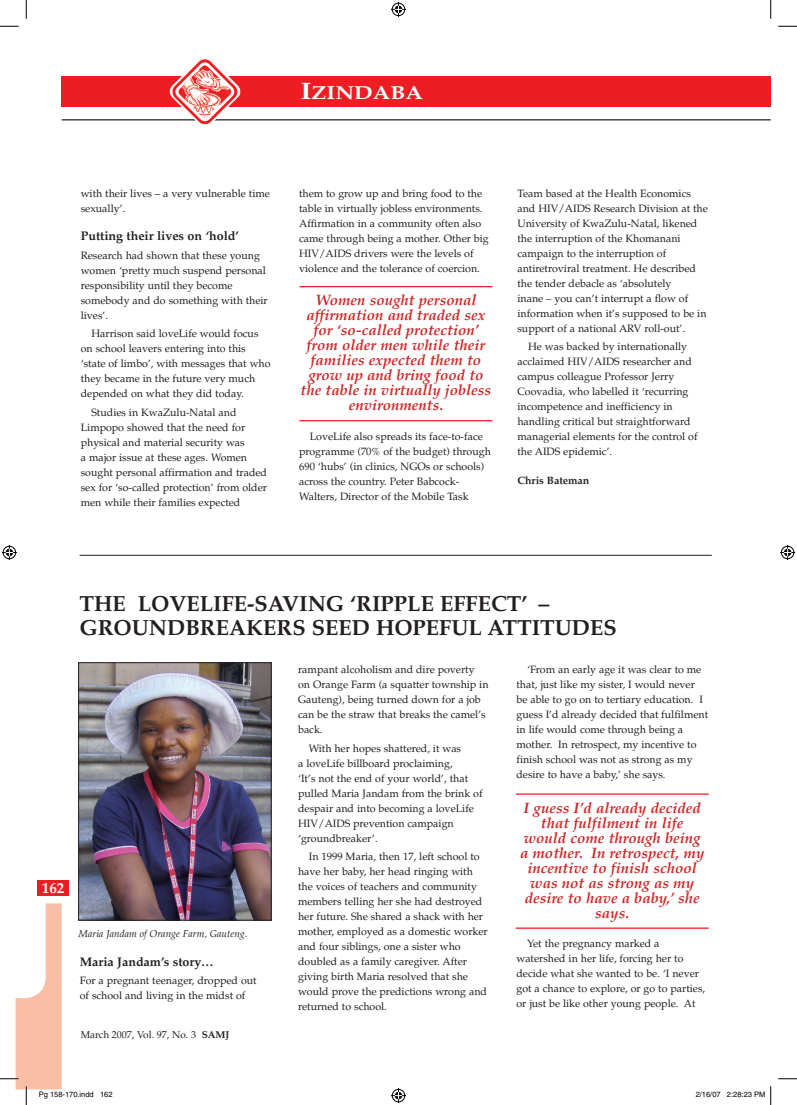
<style>
.page{position:relative;width:797px;height:1105px;background:#fff}
.page>*{position:absolute;margin:0;border:0;box-sizing:border-box;transform-origin:0 0}
.t1{font:700 21.88px/23.8px "Palatino";color:#231f20}
.t2{font:700 18.75px "Palatino";color:#fff;scale:1.2 1}
.t3{font:italic 700 15px/15px "Palatino";color:#cf2728;text-align:center}
.t4{font:700 15px "Palatino";color:#fff}
.t5{font:700 12.5px "Palatino";color:#231f20}
.t6{font:10.62px/15px "Palatino";color:#231f20}
.t7{font:700 10.62px "Palatino";color:#231f20}
.t8{font:italic 10px "Palatino";color:#231f20}
.t9{font:10px "Palatino";color:#231f20}
.t10{font:7.5px "Helvetica";color:#000}
.s1{font-size:23.75px}
.s2{font-weight:700}
</style>
<div class="page">
<div style="left:62px;top:77px;width:708px;height:30px;background:#ee1d23"></div>
<hr style="left:62px;top:119px;width:708px;height:1px;background:#231f20">
<img style="left:169px;top:59px;width:71px;height:66px">
<div style="left:38px;top:880px;width:31px;height:16px;background:#ee1d23"></div>
<hr style="left:299px;top:286px;width:193px;height:1px;background:#ee1d23">
<hr style="left:299px;top:420px;width:193px;height:1px;background:#ee1d23">
<img style="left:80px;top:664px;width:189px;height:254px">
<div style="left:78px;top:662px;width:193px;height:258px;border:1px solid #231f20"></div>
<hr style="left:515px;top:793px;width:193px;height:2px;background:#ee1d23">
<hr style="left:515px;top:927px;width:193px;height:2px;background:#ee1d23">
<hr style="left:80px;top:555px;width:631px;height:1px;background:#231f20">
<svg style="left:0;top:25px;width:19px;height:2px"></svg>
<svg style="left:778px;top:25px;width:19px;height:2px"></svg>
<svg style="left:778px;top:1078px;width:19px;height:1px"></svg>
<svg style="left:25px;top:0;width:2px;height:19px"></svg>
<svg style="left:770px;top:0;width:1px;height:19px"></svg>
<svg style="left:391px;top:2px;width:15px;height:15px"></svg>
<svg style="left:391px;top:1088px;width:15px;height:15px"></svg>
<svg style="left:2px;top:545px;width:15px;height:15px"></svg>
<svg style="left:780px;top:545px;width:15px;height:15px"></svg>
<svg style="left:0;top:903px;width:94px;height:202px"></svg>
<svg style="left:770px;top:1086px;width:1px;height:19px"></svg>
<h2 class="t2" style="left:300px;top:81px;width:103px"><span class="s1">I</span>ZINDABA</h2>
<p class="t6" style="left:81px;top:186px;width:191px">with their lives – a very vulnerable time sexually’.</p>
<p class="t5" style="left:81px;top:228px;width:160px">Putting their lives on ‘hold’</p>
<p class="t6" style="left:81px;top:248px;width:188px">Research had shown that these young women ‘pretty much suspend personal responsibility until they become somebody and do something with their lives’.</p>
<p class="t6" style="left:81px;top:326px;width:191px;text-indent:11px">Harrison said loveLife would focus on school leavers entering into this ‘state of limbo’, with messages that who they became in the future very much depended on what they did today.</p>
<p class="t6" style="left:81px;top:405px;width:188px;text-indent:11px">Studies in KwaZulu-Natal and Limpopo showed that the need for physical and material security was<br>a major issue at these ages. Women sought personal affirmation and traded sex for ‘so-called protection’ from older men while their families expected</p>
<p class="t6" style="left:299px;top:186px;width:191px">them to grow up and bring food to the table in virtually jobless environments.<br>Affirmation in a community often also came through being a mother. Other big HIV/AIDS drivers were the levels of violence and the tolerance of coercion.</p>
<h3 class="t3" style="left:300px;top:293px;width:192px">Women sought personal affirmation and traded sex for ‘so-called protection’ from older men while their families expected them to grow up and bring food to the table in virtually jobless environments.</h3>
<p class="t6" style="left:299px;top:429px;width:193px;text-indent:11px">LoveLife also spreads its face-to-face programme (70% of the budget) through 690 ‘hubs’ (in clinics, NGOs or schools) across the country. Peter Babcock-Walters, Director of the Mobile Task</p>
<p class="t6" style="left:517px;top:186px;width:192px">Team based at the Health Economics and HIV/AIDS Research Division at the University of KwaZulu-Natal, likened the interruption of the Khomanani campaign to the interruption of antiretroviral treatment. He described the tender debacle as ‘absolutely<br>inane – you can’t interrupt a flow of information when it’s supposed to be in support of a national ARV roll-out’.</p>
<p class="t6" style="left:517px;top:339px;width:182px;text-indent:11px">He was backed by internationally acclaimed HIV/AIDS researcher and campus colleague Professor Jerry Coovadia, who labelled it ‘recurring incompetence and inefficiency in handling critical but straightforward managerial elements for the control of the AIDS epidemic’.</p>
<p class="t7" style="left:517px;top:473px;width:73px">Chris Bateman</p>
<h3 class="t4" style="left:42px;top:878px;width:24px">162</h3>
<h1 class="t1" style="left:80px;top:592px;width:538px">THE LOVELIFE-SAVING ‘RIPPLE EFFECT’ –<br>GROUNDBREAKERS SEED HOPEFUL ATTITUDES</h1>
<p class="t8" style="left:79px;top:927px;width:170px">Maria Jandam of Orange Farm, Gauteng.</p>
<p class="t5" style="left:80px;top:954px;width:135px">Maria Jandam’s story…</p>
<p class="t6" style="left:80px;top:973px;width:178px">For a pregnant teenager, dropped out of school and living in the midst of</p>
<p class="t9" style="left:81px;top:1029px;width:150px">March 2007, Vol. 97, No. 3 <span class="s2">SAMJ</span></p>
<p class="t6" style="left:298px;top:662px;width:192px">rampant alcoholism and dire poverty on Orange Farm (a squatter township in<br>Gauteng), being turned down for a job can be the straw that breaks the camel’s back.</p>
<p class="t6" style="left:298px;top:741px;width:186px;text-indent:11px">With her hopes shattered, it was<br>a loveLife billboard proclaiming,<br>‘It’s not the end of your world’, that pulled Maria Jandam from the brink of despair and into becoming a loveLife<br>HIV/AIDS prevention campaign ‘groundbreaker’.</p>
<p class="t6" style="left:298px;top:849px;width:191px;text-indent:11px">In 1999 Maria, then 17, left school to have her baby, her head ringing with the voices of teachers and community members telling her she had destroyed her future. She shared a shack with her mother, employed as a domestic worker and four siblings, one a sister who doubled as a family caregiver. After giving birth Maria resolved that she would prove the predictions wrong and returned to school.</p>
<p class="t6" style="left:516px;top:662px;width:193px;text-indent:11px">‘From an early age it was clear to me that, just like my sister, I would never be able to go on to tertiary education. I guess I’d already decided that fulfilment in life would come through being a mother. In retrospect, my incentive to finish school was not as strong as my desire to have a baby,’ she says.</p>
<h3 class="t3" style="left:520px;top:800px;width:186px">I guess I’d already decided that fulfilment in life would come through being a mother. In retrospect, my incentive to finish school was not as strong as my desire to have a baby,’ she says.</h3>
<p class="t6" style="left:516px;top:936px;width:190px;text-indent:11px">Yet the pregnancy marked a watershed in her life, forcing her to decide what she wanted to be. ‘I never got a chance to explore, or go to parties, or just be like other young people. At</p>
<p class="t10" style="left:39px;top:1090px;width:75px">Pg 158-170.indd 162</p>
<p class="t10" style="left:695px;top:1090px;width:71px">2/16/07 2:28:23 PM</p>
</div>
